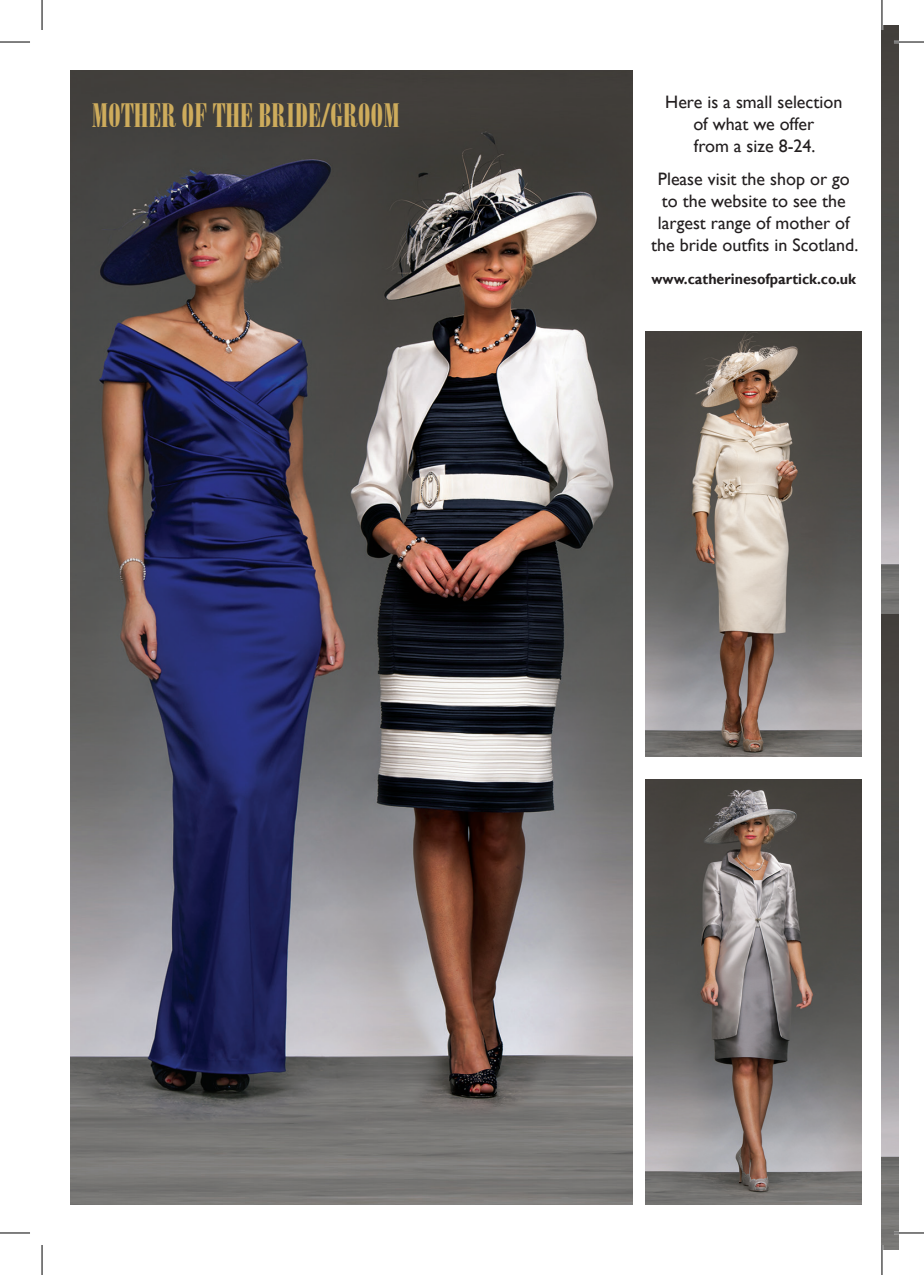
<style>
.page{position:relative;width:924px;height:1275px;background:#fff}
.page>*{position:absolute;margin:0;border:0;box-sizing:border-box;transform-origin:0 0}
.t1{font:extra-condensed 33px "Bodoni Poster";color:#ceac5c}
.t2{font:18px/22px "Gill Sans";color:#231f20;text-align:center}
.t3{font:700 15px "Gill Sans";color:#231f20;scale:.95 1}
</style>
<div class="page">
<img style="left:881px;top:25px;width:17px;height:1225px">
<img style="left:70px;top:70px;width:562px;height:1134px">
<img style="left:645px;top:331px;width:215px;height:425px">
<img style="left:645px;top:779px;width:215px;height:425px">
<hr style="left:893px;top:41px;width:30px;height:2px;background:#fff">
<hr style="left:893px;top:1231px;width:30px;height:3px;background:#fff">
<hr style="left:0;top:42px;width:30px;height:1px;background:#000">
<hr style="left:893px;top:42px;width:30px;height:1px;background:#000">
<hr style="left:0;top:1232px;width:30px;height:1px;background:#000">
<hr style="left:893px;top:1232px;width:30px;height:1px;background:#000">
<hr style="left:42px;top:0;width:1px;height:30px;background:#000">
<hr style="left:42px;top:1245px;width:1px;height:30px;background:#000">
<hr style="left:881px;top:0;width:1px;height:30px;background:#000">
<hr style="left:881px;top:1245px;width:1px;height:30px;background:#000">
<p class="t1" style="left:92px;top:96px;width:309px">MOTHER OF THE BRIDE/GROOM</p>
<p class="t2" style="left:665px;top:91px;width:178px">Here is a small selection of what we offer<br>from a size 8-24.</p>
<p class="t2" style="left:650px;top:168px;width:209px">Please visit the shop or go to the website to see the largest range of mother of the bride outfits in Scotland.</p>
<p class="t3" style="left:651px;top:270px;width:217px">www.catherinesofpartick.co.uk</p>
</div>
